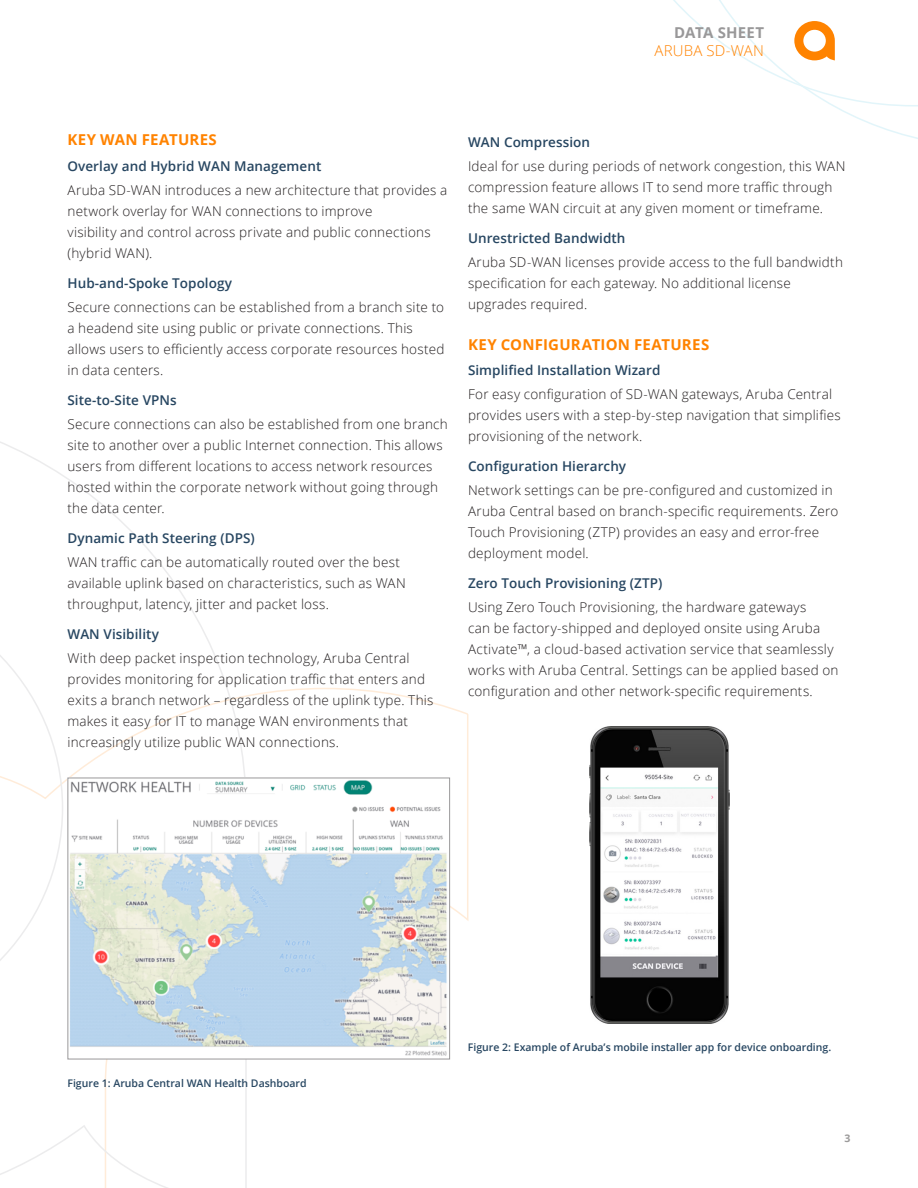
<style>
.page{position:relative;width:918px;height:1188px;background:#fff}
.page>*{position:absolute;margin:0;border:0;box-sizing:border-box;transform-origin:0 0}
.Body__Head_10_14_Bol{font:700 15px "Open Sans";letter-spacing:.015em;color:#ff8300}
.t1{font:300 15px "Open Sans";letter-spacing:.01em;color:#ff8300}
.t2{font:700 15px "Open Sans";letter-spacing:.01em;color:#999899}
.Body__Text_9_14_Ligh{font:300 13.5px/21px "Open Sans";letter-spacing:.015em;color:#231f20}
.Body__Text_9_14_Ligh-2{font:600 13.5px "Open Sans";letter-spacing:.005em;color:#274661}
.Legal___Chart_Footer{font:600 10.5px "Open Sans";color:#274661}
.t3{font:700 10.5px "Open Sans";color:#9c9b9b}
</style>
<div class="page">
<svg style="left:248px;top:688px;width:221px;height:372px"></svg>
<svg style="left:0;top:441px;width:248px;height:747px"></svg>
<svg style="left:673px;top:0;width:245px;height:139px"></svg>
<img style="left:70px;top:780px;width:378px;height:277px">
<div style="left:68px;top:778px;width:382px;height:281px;border:1px solid #999899"></div>
<img style="left:589px;top:727px;width:140px;height:296px">
<p class="t2" style="left:674px;top:22px;width:92px">DATA SHEET</p>
<p class="t1" style="left:654px;top:41px;width:111px">ARUBA SD-WAN</p>
<p class="Body__Head_10_14_Bol" style="left:68px;top:129px;width:151px">KEY WAN FEATURES</p>
<p class="Body__Text_9_14_Ligh-2" style="left:68px;top:157px;width:255px">Overlay and Hybrid WAN Management</p>
<p class="Body__Text_9_14_Ligh" style="left:68px;top:179px;width:381px">Aruba SD-WAN introduces a new architecture that provides a network overlay for WAN connections to improve<br>visibility and control across private and public connections (hybrid WAN).</p>
<p class="Body__Text_9_14_Ligh-2" style="left:68px;top:274px;width:166px">Hub-and-Spoke Topology</p>
<p class="Body__Text_9_14_Ligh" style="left:68px;top:296px;width:379px">Secure connections can be established from a branch site to a headend site using public or private connections. This allows users to efficiently access corporate resources hosted in data centers.</p>
<p class="Body__Text_9_14_Ligh-2" style="left:68px;top:391px;width:111px">Site-to-Site VPNs</p>
<p class="Body__Text_9_14_Ligh" style="left:68px;top:413px;width:382px">Secure connections can also be established from one branch site to another over a public Internet connection. This allows users from different locations to access network resources hosted within the corporate network without going through the data center.</p>
<p class="Body__Text_9_14_Ligh-2" style="left:68px;top:529px;width:189px">Dynamic Path Steering (DPS)</p>
<p class="Body__Text_9_14_Ligh" style="left:68px;top:551px;width:340px">WAN traffic can be automatically routed over the best available uplink based on characteristics, such as WAN throughput, latency, jitter and packet loss.</p>
<p class="Body__Text_9_14_Ligh-2" style="left:68px;top:625px;width:93px">WAN Visibility</p>
<p class="Body__Text_9_14_Ligh" style="left:68px;top:647px;width:367px">With deep packet inspection technology, Aruba Central provides monitoring for application traffic that enters and exits a branch network – regardless of the uplink type. This makes it easy for IT to manage WAN environments that increasingly utilize public WAN connections.</p>
<p class="Body__Text_9_14_Ligh-2" style="left:468px;top:133px;width:124px">WAN Compression</p>
<p class="Body__Text_9_14_Ligh" style="left:468px;top:155px;width:379px">Ideal for use during periods of network congestion, this WAN compression feature allows IT to send more traffic through the same WAN circuit at any given moment or timeframe.</p>
<p class="Body__Text_9_14_Ligh-2" style="left:468px;top:229px;width:159px">Unrestricted Bandwidth</p>
<p class="Body__Text_9_14_Ligh" style="left:468px;top:251px;width:376px">Aruba SD-WAN licenses provide access to the full bandwidth specification for each gateway. No additional license upgrades required.</p>
<p class="Body__Head_10_14_Bol" style="left:468px;top:334px;width:243px">KEY CONFIGURATION FEATURES</p>
<p class="Body__Text_9_14_Ligh-2" style="left:468px;top:361px;width:194px">Simplified Installation Wizard</p>
<p class="Body__Text_9_14_Ligh" style="left:468px;top:383px;width:374px">For easy configuration of SD-WAN gateways, Aruba Central provides users with a step-by-step navigation that simplifies provisioning of the network.</p>
<p class="Body__Text_9_14_Ligh-2" style="left:468px;top:457px;width:160px">Configuration Hierarchy</p>
<p class="Body__Text_9_14_Ligh" style="left:468px;top:479px;width:372px">Network settings can be pre-configured and customized in Aruba Central based on branch-specific requirements. Zero Touch Provisioning (ZTP) provides an easy and error-free deployment model.</p>
<p class="Body__Text_9_14_Ligh-2" style="left:468px;top:574px;width:196px">Zero Touch Provisioning (ZTP)</p>
<p class="Body__Text_9_14_Ligh" style="left:468px;top:596px;width:372px">Using Zero Touch Provisioning, the hardware gateways<br>can be factory-shipped and deployed onsite using Aruba Activate™, a cloud-based activation service that seamlessly works with Aruba Central. Settings can be applied based on configuration and other network-specific requirements.</p>
<p class="Legal___Chart_Footer" style="left:67px;top:1076px;width:241px">Figure 1: Aruba Central WAN Health Dashboard</p>
<p class="Legal___Chart_Footer" style="left:468px;top:1040px;width:365px">Figure 2: Example of Aruba’s mobile installer app for device onboarding.</p>
<p class="t3" style="left:845px;top:1131px;width:7px">3</p>
</div>
